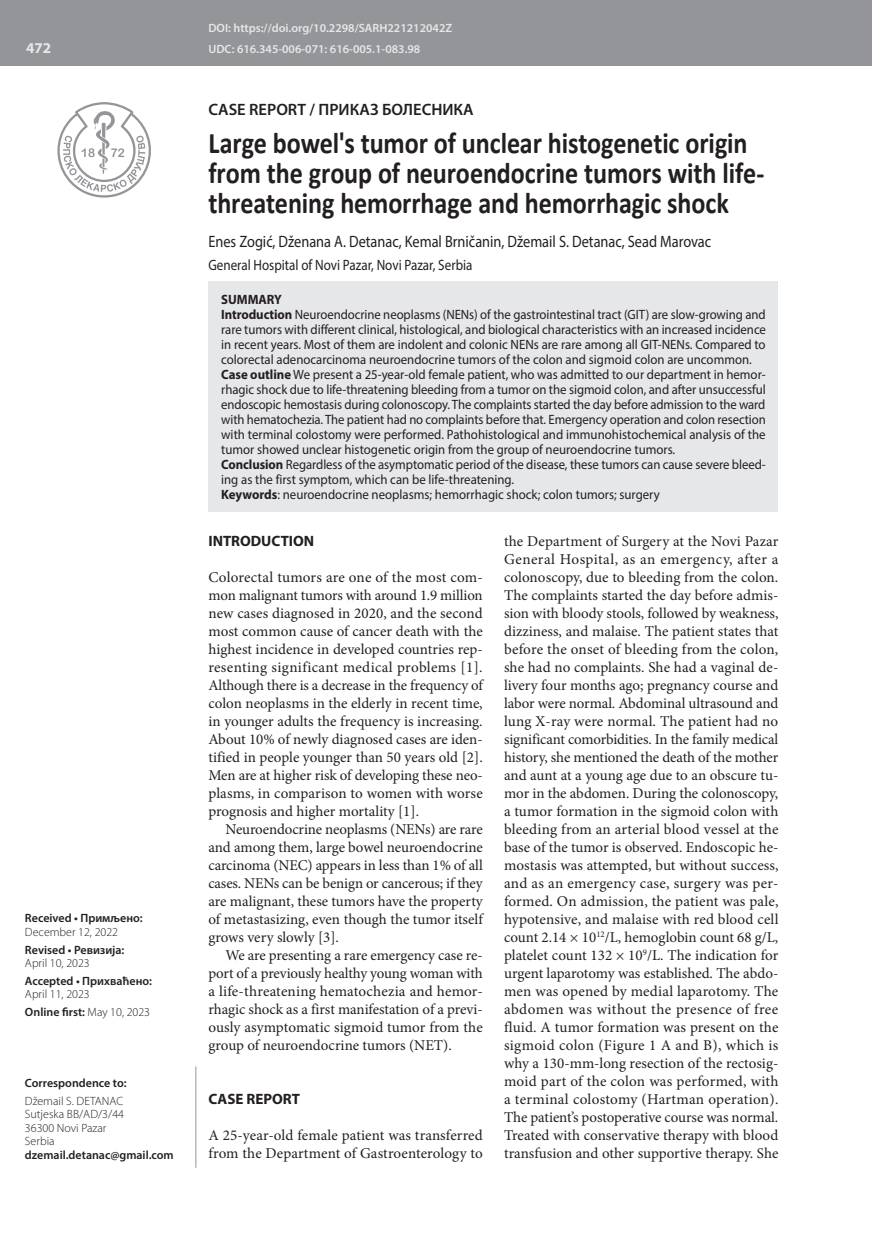
<style>
.page{position:relative;width:872px;height:1234px;background:#fff}
.page>*{position:absolute;margin:0;border:0;box-sizing:border-box;transform-origin:0 0}
.t1{font:700 30px/30px "Calibri";letter-spacing:-.005em;color:#231f20;scale:.87 1}
.t2{font:16.5px "Myriad Pro";color:#231f20;scale:.87 1}
.t3{font:600 16.5px "Myriad Pro";color:#231f20}
.t4{font:15px/18px "Minion Pro";color:#231f20;text-align:justify}
.t5{font:15px "Myriad Pro";color:#231f20;scale:.87 1}
.t6{font:700 15px "Myriad Pro";color:#231f20}
.t7{font:700 15px "Myriad Pro";color:#e6e7e9}
.t8{font:13.5px/15px "Myriad Pro";letter-spacing:-.005em;color:#231f20;scale:.95 1}
.t9{font:300 12px/13.5px "Myriad Pro";color:#231f20}
.t10{font:600 12px "Myriad Pro";color:#231f20}
.t11{font:600 12px/21.3px "Myriad Pro";color:#e6e7e9}
.s1{font-weight:600}
.s2{font-weight:700}
</style>
<div class="page">
<div style="left:0;top:0;width:872px;height:66px;background:#939598"></div>
<svg style="left:57px;top:102px;width:94px;height:95px"></svg>
<hr style="left:196px;top:1066px;width:1px;height:101px;background:#939598">
<div style="left:208px;top:281px;width:570px;height:230px;background:#e6e7e9"></div>
<p class="t7" style="left:26px;top:38px;width:26px">472</p>
<p class="t10" style="left:25px;top:910px;width:119px">Received • Примљено:</p>
<p class="t9" style="left:25px;top:924px;width:95px">December 12, 2022</p>
<p class="t10" style="left:25px;top:941px;width:101px">Revised • Ревизија:</p>
<p class="t9" style="left:25px;top:956px;width:66px">April 10, 2023</p>
<p class="t10" style="left:25px;top:972px;width:129px">Accepted • Прихваћено:</p>
<p class="t9" style="left:25px;top:985px;width:127px;line-height:17.7px">April 11, 2023<br><span class="s1">Online first:</span> May 10, 2023</p>
<p class="t10" style="left:25px;top:1074px;width:103px">Correspondence to:</p>
<p class="t9" style="left:25px;top:1093px;width:101px">Džemail S. DETANAC<br>Sutjeska BB/AD/3/44<br>36300 Novi Pazar<br>Serbia</p>
<p class="t10" style="left:25px;top:1146px;width:150px">dzemail.detanac@gmail.com</p>
<p class="t11" style="left:208px;top:17px;width:245px">DOI: https://doi.org/10.2298/SARH221212042Z<br>UDC: 616.345-006-071: 616-005.1-083.98</p>
<p class="t3" style="left:208px;top:98px;width:267px">CASE REPORT / ПРИКАЗ БОЛЕСНИКА</p>
<h1 class="t1" style="left:208px;top:128px;width:641px">Large bowel's tumor of unclear histogenetic origin from the group of neuroendocrine tumors with life&shy;threatening hemorrhage and hemorrhagic shock</h1>
<p class="t2" style="left:208px;top:232px;width:579px">Enes Zogić, Dženana A. Detanac, Kemal Brničanin, Džemail S. Detanac, Sead Marovac</p>
<p class="t5" style="left:208px;top:255px;width:305px">General Hospital of Novi Pazar, Novi Pazar, Serbia</p>
<p class="t8" style="left:221px;top:291px;width:575px"><span class="s2">SUMMARY<br>Introduction</span> Neuroendocrine neoplasms (NENs) of the gastrointestinal tract (GIT) are slow-growing and rare tumors with different clinical, histological, and biological characteristics with an increased incidence in recent years. Most of them are indolent and colonic NENs are rare among all GIT-NENs. Compared to colorectal adenocarcinoma neuroendocrine tumors of the colon and sigmoid colon are uncommon.<br><span class="s2">Case outline</span> We present a 25-year-old female patient, who was admitted to our department in hemor&shy;rhagic shock due to life-threatening bleeding from a tumor on the sigmoid colon, and after unsuccessful endoscopic hemostasis during colonoscopy. The complaints started the day before admission to the ward with hematochezia. The patient had no complaints before that. Emergency operation and colon resection with terminal colostomy were performed. Pathohistological and immunohistochemical analysis of the tumor showed unclear histogenetic origin from the group of neuroendocrine tumors.<br><span class="s2">Conclusion</span> Regardless of the asymptomatic period of the disease, these tumors can cause severe bleed&shy;ing as the first symptom, which can be life-threatening.<br><span class="s2">Keywords</span>: neuroendocrine neoplasms; hemorrhagic shock; colon tumors; surgery</p>
<p class="t6" style="left:208px;top:531px;width:107px">INTRODUCTION</p>
<p class="t4" style="left:208px;top:568px;width:276px">Colorectal tumors are one of the most com&shy;mon malignant tumors with around 1.9 million new cases diagnosed in 2020, and the second most common cause of cancer death with the highest incidence in developed countries rep&shy;resenting significant medical problems [1].<br>Although there is a decrease in the frequency of colon neoplasms in the elderly in recent time, in younger adults the frequency is increasing.<br>About 10% of newly diagnosed cases are iden&shy;tified in people younger than 50 years old [2].<br>Men are at higher risk of developing these neo&shy;plasms, in comparison to women with worse prognosis and higher mortality [1].</p>
<p class="t4" style="left:208px;top:820px;width:276px;text-indent:17px">Neuroendocrine neoplasms (NENs) are rare and among them, large bowel neuroendocrine carcinoma (NEC) appears in less than 1% of all cases. NENs can be benign or cancerous; if they are malignant, these tumors have the property of metastasizing, even though the tumor itself grows very slowly [3].</p>
<p class="t4" style="left:208px;top:946px;width:276px;text-indent:17px">We are presenting a rare emergency case re&shy;port of a previously healthy young woman with a life-threatening hematochezia and hemor&shy;rhagic shock as a first manifestation of a previ&shy;ously asymptomatic sigmoid tumor from the group of neuroendocrine tumors (NET).</p>
<p class="t6" style="left:208px;top:1089px;width:93px">CASE REPORT</p>
<p class="t4" style="left:208px;top:1126px;width:276px">A 25-year-old female patient was transferred from the Department of Gastroenterology to</p>
<p class="t4" style="left:504px;top:532px;width:276px">the Department of Surgery at the Novi Pazar General Hospital, as an emergency, after a colonoscopy, due to bleeding from the colon.<br>The complaints started the day before admis&shy;sion with bloody stools, followed by weakness, dizziness, and malaise. The patient states that before the onset of bleeding from the colon, she had no complaints. She had a vaginal de&shy;livery four months ago; pregnancy course and labor were normal. Abdominal ultrasound and lung X-ray were normal. The patient had no significant comorbidities. In the family medical history, she mentioned the death of the mother and aunt at a young age due to an obscure tu&shy;mor in the abdomen. During the colonoscopy, a tumor formation in the sigmoid colon with bleeding from an arterial blood vessel at the base of the tumor is observed. Endoscopic he&shy;mostasis was attempted, but without success, and as an emergency case, surgery was per&shy;formed. On admission, the patient was pale, hypotensive, and malaise with red blood cell count 2.14 × 10<sup>12</sup>/L, hemoglobin count 68 g/L, platelet count 132 × 10<sup>9</sup>/L. The indication for urgent laparotomy was established. The abdo&shy;men was opened by medial laparotomy. The abdomen was without the presence of free fluid. A tumor formation was present on the sigmoid colon (Figure 1 A and B), which is why a 130-mm-long resection of the rectosig&shy;moid part of the colon was performed, with a terminal colostomy (Hartman operation).<br>The patient’s postoperative course was normal.<br>Treated with conservative therapy with blood transfusion and other supportive therapy. She</p>
</div>
